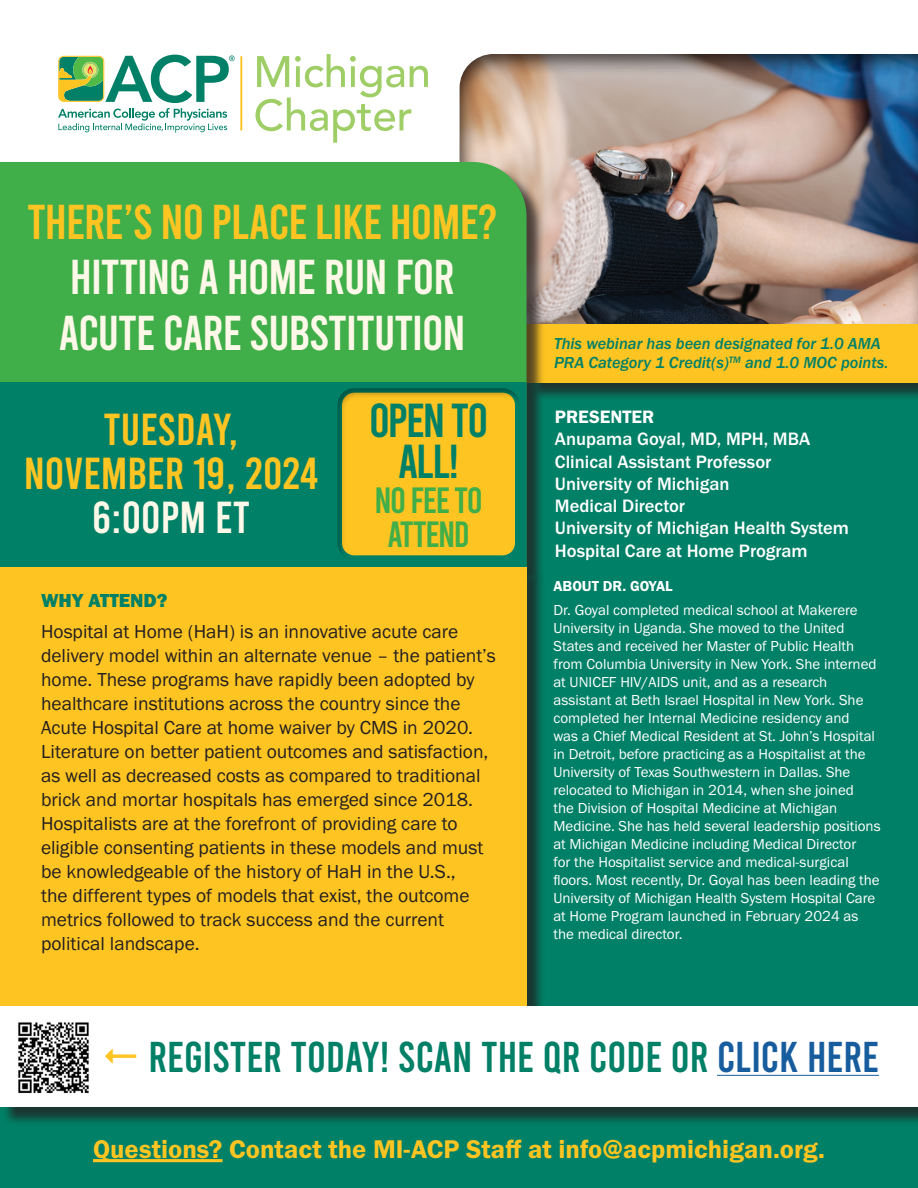
<style>
.page{position:relative;width:918px;height:1188px;background:#fff}
.page>*{position:absolute;margin:0;border:0;box-sizing:border-box;transform-origin:0 0}
.t1{font:48.9px/55.1px "Bebas";letter-spacing:-.02em;color:#fef8e8;text-align:center}
.t2{font:47.7px/40.7px "Bebas";color:#008066;text-align:center}
.t3{font:44.85px/44px "Bebas";color:#fec422;text-align:center}
.t4{font:44.85px "Bebas";color:#fef8e8}
.t5{font:43.05px "Bebas";color:#008066}
.t6{font:36.45px/35px "Bebas";color:#40ae49;text-align:center}
.t7{font:26.55px "Franklin Gothic URW Dem";color:#fec422}
.t8{font:19.5px/24px "Franklin Gothic URW Boo";color:#231f20}
.t9{font:19.5px "Franklin Gothic URW Hea";color:#008066}
.t10{font:500 18.6px/22.4px "Franklin Gothic URW";color:#fff}
.t11{font:16.5px/19.8px "Franklin Gothic URW Med Ita";color:#008066}
.t12{font:15px/18px "Franklin Gothic URW Boo";color:#fff}
.t13{font:15px "Franklin Gothic URW Dem";color:#fff}
.s1{color:#fec422}
.s2{font-family:"Franklin Gothic URW Dem";font-weight:400}
.s3{color:#175d9e}
</style>
<div class="page">
<div style="left:459px;top:53px;width:459px;height:393px;background:#231f20;opacity:.75"></div>
<div style="left:526px;top:382px;width:392px;height:625px;background:#008066"></div>
<div style="left:529px;top:326px;width:389px;height:75px;background:#231f20;opacity:.75"></div>
<div style="left:526px;top:324px;width:392px;height:58px;background:#fec422"></div>
<svg style="left:255px;top:54px;width:173px;height:89px"></svg>
<hr style="left:240px;top:56px;width:2px;height:74px;background:#fec422">
<svg style="left:58px;top:55px;width:177px;height:78px"></svg>
<div style="left:0;top:164px;width:545px;height:422px;background:#231f20;opacity:.75"></div>
<div style="left:0;top:162px;width:526px;height:221px;background:#40ae49"></div>
<div style="left:0;top:383px;width:526px;height:184px;background:#008066"></div>
<div style="left:336px;top:388px;width:186px;height:173px;background:#231f20;opacity:.35"></div>
<div style="left:0;top:569px;width:545px;height:457px;background:#231f20;opacity:.75"></div>
<div style="left:0;top:567px;width:526px;height:440px;background:#fec422"></div>
<div style="left:0;top:1107px;width:918px;height:80px;background:#008066"></div>
<hr style="left:93px;top:1159px;width:129px;height:3px;background:#fec422">
<div style="left:2px;top:1009px;width:916px;height:117px;background:#231f20;opacity:.75"></div>
<div style="left:0;top:1007px;width:918px;height:100px;background:#fff"></div>
<hr style="left:717px;top:1075px;width:162px;height:1px;background:#175d9e">
<img style="left:18px;top:1022px;width:71px;height:72px">
<p class="t1" style="left:27px;top:195px;width:472px"><span class="s1">THERE’S NO PLACE LIKE HOME?<br></span>HITTING A HOME RUN FOR<br>ACUTE CARE SUBSTITUTION</p>
<p class="t3" style="left:24px;top:408px;width:296px">TUESDAY,<br>NOVEMBER 19, 2024</p>
<p class="t4" style="left:92px;top:495px;width:159px">6:00PM ET</p>
<p class="t2" style="left:369px;top:400px;width:121px">OPEN TO<br>ALL!</p>
<p class="t6" style="left:374px;top:482px;width:110px">NO FEE TO<br>ATTEND</p>
<p class="t9" style="left:41px;top:588px;width:128px">WHY ATTEND?</p>
<p class="t8" style="left:41px;top:619px;width:456px">Hospital at Home (HaH) is an innovative acute care delivery model within an alternate venue – the patient’s home. These programs have rapidly been adopted by healthcare institutions across the country since the Acute Hospital Care at home waiver by CMS in 2020.<br>Literature on better patient outcomes and satisfaction, as well as decreased costs as compared to traditional brick and mortar hospitals has emerged since 2018.<br>Hospitalists are at the forefront of providing care to eligible consenting patients in these models and must be knowledgeable of the history of HaH in the U.S.,<br>the different types of models that exist, the outcome metrics followed to track success and the current political landscape.</p>
<p class="t11" style="left:554px;top:333px;width:336px">This webinar has been designated for 1.0 AMA<br>PRA Category 1 Credit(s)<sup>TM</sup> and 1.0 MOC points.</p>
<p class="t10" style="left:555px;top:405px;width:296px"><span class="s2">PRESENTER<br></span>Anupama Goyal, MD, MPH, MBA<br>Clinical Assistant Professor<br>University of Michigan<br>Medical Director<br>University of Michigan Health System<br>Hospital Care at Home Program</p>
<p class="t13" style="left:554px;top:576px;width:121px">ABOUT DR. GOYAL</p>
<p class="t12" style="left:554px;top:601px;width:329px">Dr. Goyal completed medical school at Makerere University in Uganda. She moved to the United States and received her Master of Public Health from Columbia University in New York. She interned at UNICEF HIV/AIDS unit, and as a research assistant at Beth Israel Hospital in New York. She completed her Internal Medicine residency and<br>was a Chief Medical Resident at St. John’s Hospital in Detroit, before practicing as a Hospitalist at the University of Texas Southwestern in Dallas. She relocated to Michigan in 2014, when she joined<br>the Division of Hospital Medicine at Michigan Medicine. She has held several leadership positions at Michigan Medicine including Medical Director<br>for the Hospitalist service and medical-surgical floors. Most recently, Dr. Goyal has been leading the University of Michigan Health System Hospital Care at Home Program launched in February 2024 as the medical director.</p>
<p class="t5" style="left:149px;top:1035px;width:677px">REGISTER TODAY! SCAN THE QR CODE OR <span class="s3">CLICK HERE</span></p>
<p class="t7" style="left:93px;top:1133px;width:733px">Questions? Contact the MI-ACP Staff at info@acpmichigan.org.</p>
</div>
